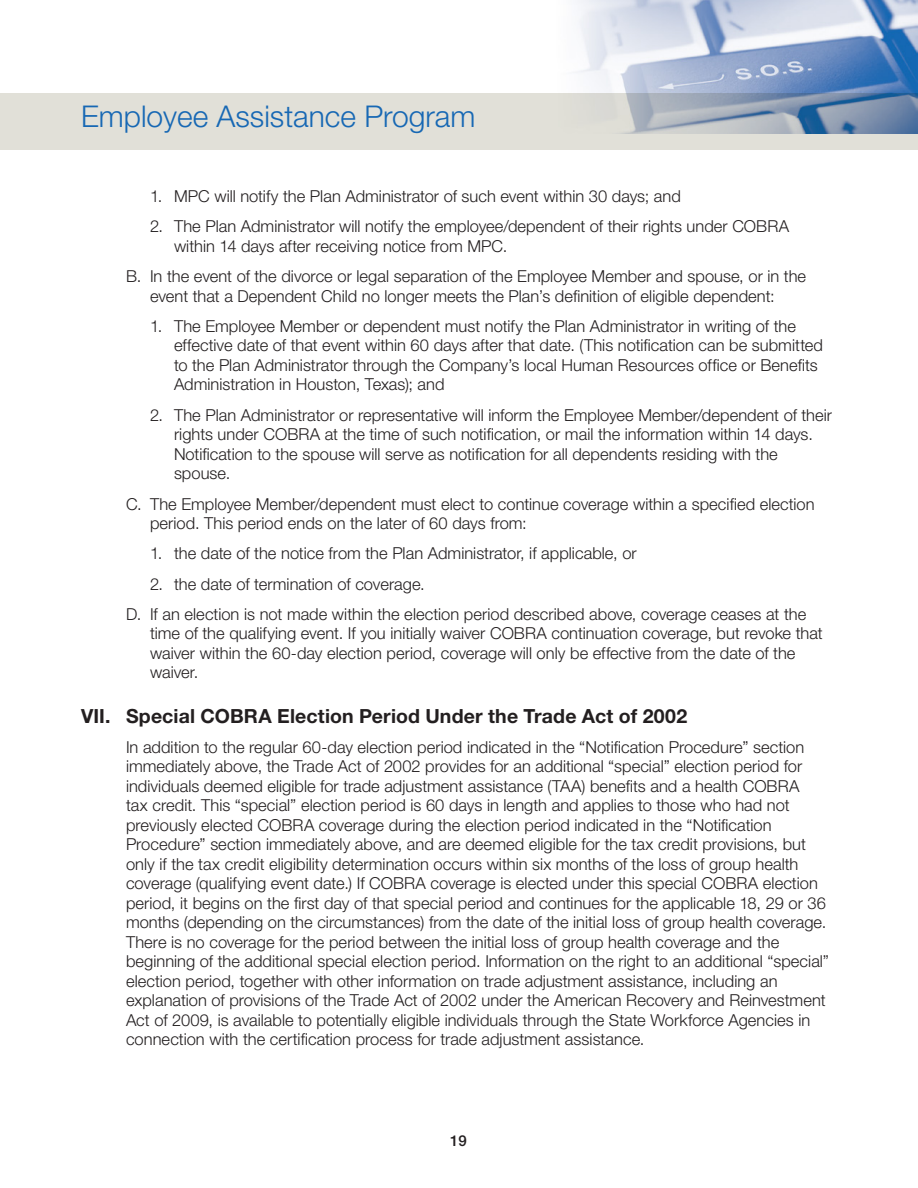
<style>
.page{position:relative;width:918px;height:1188px;background:#fff}
.page>*{position:absolute;margin:0;border:0;box-sizing:border-box;transform-origin:0 0}
.t1{font:300 30px "Helvetica Neue";color:#1768b4}
.HD_1{font:700 19.5px "Helvetica Neue";letter-spacing:.005em;color:#231f20}
.HD_1_Body{font:300 16.5px/19.5px "Helvetica Neue";color:#231f20}
.HD_1_Indent_2{font:300 16.5px/19.5px "Helvetica Neue";color:#231f20}
.HD_1_Indent_1{font:300 16.5px/19.5px "Helvetica Neue";color:#231f20}
.t2{font:500 15px "Helvetica Neue";color:#231f20}
</style>
<div class="page">
<div style="left:0;top:93px;width:918px;height:57px;background:#e1e0d8"></div>
<img style="left:575px;top:0;width:343px;height:133px">
<h1 class="t1" style="left:81px;top:98px;width:396px">Employee Assistance Program</h1>
<p class="HD_1_Indent_2" style="left:150px;top:186px;width:532px">1. MPC will notify the Plan Administrator of such event within 30 days; and</p>
<p class="HD_1_Indent_2" style="left:174px;top:216px;width:617px;text-indent:-24px">2. The Plan Administrator will notify the employee/dependent of their rights under COBRA within 14 days after receiving notice from MPC.</p>
<p class="HD_1_Indent_1" style="left:126px;top:266px;width:682px;text-align:center">B. In the event of the divorce or legal separation of the Employee Member and spouse, or in the event that a Dependent Child no longer meets the Plan’s definition of eligible dependent:</p>
<p class="HD_1_Indent_2" style="left:174px;top:316px;width:651px;text-indent:-24px">1. The Employee Member or dependent must notify the Plan Administrator in writing of the effective date of that event within 60 days after that date. (This notification can be submitted to the Plan Administrator through the Company’s local Human Resources office or Benefits Administration in Houston, Texas); and</p>
<p class="HD_1_Indent_2" style="left:174px;top:405px;width:660px;text-indent:-24px">2. The Plan Administrator or representative will inform the Employee Member/dependent of their rights under COBRA at the time of such notification, or mail the information within 14 days.<br>Notification to the spouse will serve as notification for all dependents residing with the spouse.</p>
<p class="HD_1_Indent_1" style="left:150px;top:494px;width:666px;text-indent:-24px">C. The Employee Member/dependent must elect to continue coverage within a specified election period. This period ends on the later of 60 days from:</p>
<p class="HD_1_Indent_2" style="left:150px;top:543px;width:488px">1. the date of the notice from the Plan Administrator, if applicable, or</p>
<p class="HD_1_Indent_2" style="left:150px;top:574px;width:276px">2. the date of termination of coverage.</p>
<p class="HD_1_Indent_1" style="left:150px;top:604px;width:674px;text-indent:-24px">D. If an election is not made within the election period described above, coverage ceases at the time of the qualifying event. If you initially waiver COBRA continuation coverage, but revoke that waiver within the 60-day election period, coverage will only be effective from the date of the waiver.</p>
<p class="HD_1" style="left:81px;top:704px;width:608px">VII. Special COBRA Election Period Under the Trade Act of 2002</p>
<p class="HD_1_Body" style="left:126px;top:737px;width:705px">In addition to the regular 60-day election period indicated in the “Notification Procedure” section immediately above, the Trade Act of 2002 provides for an additional “special” election period for individuals deemed eligible for trade adjustment assistance (TAA) benefits and a health COBRA<br>tax credit. This “special” election period is 60 days in length and applies to those who had not previously elected COBRA coverage during the election period indicated in the “Notification Procedure” section immediately above, and are deemed eligible for the tax credit provisions, but only if the tax credit eligibility determination occurs within six months of the loss of group health coverage (qualifying event date.) If COBRA coverage is elected under this special COBRA election period, it begins on the first day of that special period and continues for the applicable 18, 29 or 36 months (depending on the circumstances) from the date of the initial loss of group health coverage.<br>There is no coverage for the period between the initial loss of group health coverage and the beginning of the additional special election period. Information on the right to an additional “special” election period, together with other information on trade adjustment assistance, including an explanation of provisions of the Trade Act of 2002 under the American Recovery and Reinvestment Act of 2009, is available to potentially eligible individuals through the State Workforce Agencies in connection with the certification process for trade adjustment assistance.</p>
<p class="t2" style="left:450px;top:1131px;width:18px">19</p>
</div>
